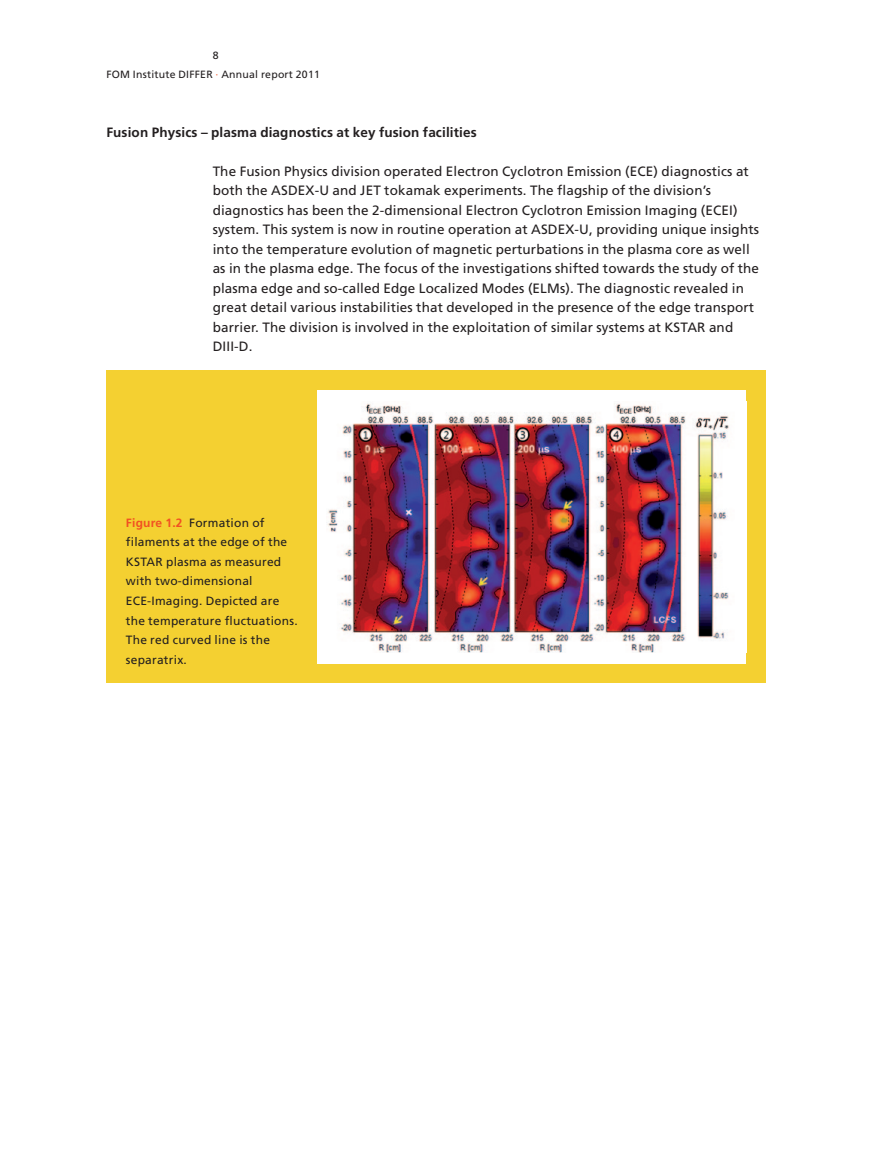
<style>
.page{position:relative;width:872px;height:1149px;background:#fff}
.page>*{position:absolute;margin:0;border:0;box-sizing:border-box;transform-origin:0 0}
.t1{font:13.5px/19.5px "Frutiger LT Std";letter-spacing:.01em;color:#231f20}
.t2{font:700 13.5px "Frutiger LT Std";letter-spacing:.01em;color:#231f20}
.t3{font:12px/19.5px "Frutiger LT Std";letter-spacing:.02em;color:#231f20}
.t4{font:10.5px/19.5px "Frutiger LT Std";letter-spacing:.02em;color:#231f20;text-align:center}
.s1{color:#f15122}
.s2{font-weight:700;color:#f15122}
</style>
<div class="page">
<div style="left:106px;top:370px;width:659px;height:312px;background:#f4d031"></div>
<div style="left:317px;top:390px;width:429px;height:273px;background:#fff"></div>
<img style="left:327px;top:403px;width:402px;height:249px">
<p class="t4" style="left:106px;top:45px;width:215px">8<br>FOM Institute DIFFER <span class="s1">·</span> Annual report 2011</p>
<p class="t2" style="left:106px;top:124px;width:372px">Fusion Physics – plasma diagnostics at key fusion facilities</p>
<p class="t1" style="left:213px;top:161px;width:548px">The Fusion Physics division operated Electron Cyclotron Emission (ECE) diagnostics at both the ASDEX-U and JET tokamak experiments. The flagship of the division’s diagnostics has been the 2-dimensional Electron Cyclotron Emission Imaging (ECEI) system. This system is now in routine operation at ASDEX-U, providing unique insights into the temperature evolution of magnetic perturbations in the plasma core as well as in the plasma edge. The focus of the investigations shifted towards the study of the plasma edge and so-called Edge Localized Modes (ELMs). The diagnostic revealed in great detail various instabilities that developed in the presence of the edge transport barrier. The division is involved in the exploitation of similar systems at KSTAR and DIII-D.</p>
<p class="t3" style="left:126px;top:513px;width:173px"><span class="s2">Figure 1.2</span> Formation of filaments at the edge of the<br>KSTAR plasma as measured with two-dimensional<br>ECE-Imaging. Depicted are the temperature fluctuations.<br>The red curved line is the separatrix.</p>
</div>
